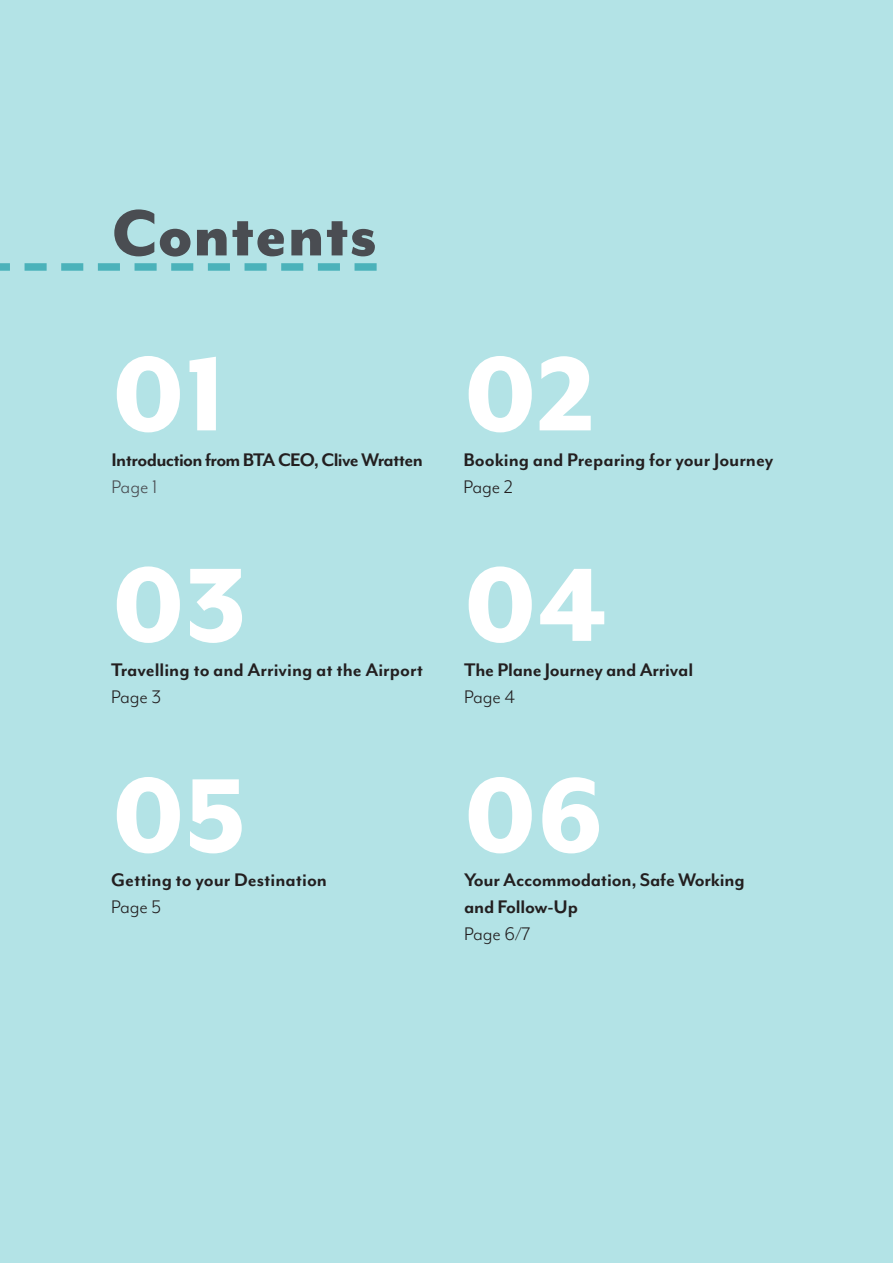
<style>
.page{position:relative;width:893px;height:1263px;background:#b3e3e6}
.page>*{position:absolute;margin:0;border:0;box-sizing:border-box;transform-origin:0 0}
.t1{font:800 120px "Mr Eaves Mod OT";color:#fff}
.t2{font:800 75px "Mr Eaves Mod OT";color:#4a4d52}
.t3{font:700 21px "Mr Eaves Mod OT";letter-spacing:-.01em;color:#231f20}
.t4{font:700 21px "Mr Eaves Mod OT";letter-spacing:-.03em;color:#231f20}
.t5{font:21px "Mr Eaves Mod OT";color:#231f20}
.t6{font:21px "Mr Eaves Mod OT";color:#4a4d52}
</style>
<div class="page">
<svg style="left:0;top:263px;width:377px;height:8px"></svg>
<p class="t2" style="left:112px;top:192px;width:267px">Contents</p>
<p class="t1" style="left:112px;top:330px;width:117px">01</p>
<p class="t1" style="left:463px;top:330px;width:133px">02</p>
<p class="t4" style="left:112px;top:449px;width:313px">Introduction from BTA CEO, Clive Wratten</p>
<p class="t6" style="left:112px;top:476px;width:47px">Page 1</p>
<p class="t3" style="left:463px;top:449px;width:311px">Booking and Preparing for your Journey</p>
<p class="t5" style="left:463px;top:476px;width:51px">Page 2</p>
<p class="t1" style="left:112px;top:540px;width:136px">03</p>
<p class="t1" style="left:463px;top:540px;width:146px">04</p>
<p class="t3" style="left:111px;top:658px;width:314px">Travelling to and Arriving at the Airport</p>
<p class="t5" style="left:111px;top:685px;width:52px">Page 3</p>
<p class="t3" style="left:464px;top:658px;width:231px">The Plane Journey and Arrival</p>
<p class="t5" style="left:464px;top:685px;width:53px">Page 4</p>
<p class="t1" style="left:112px;top:750px;width:136px">05</p>
<p class="t1" style="left:463px;top:750px;width:142px">06</p>
<p class="t3" style="left:111px;top:868px;width:218px">Getting to your Destination</p>
<p class="t5" style="left:111px;top:895px;width:52px">Page 5</p>
<p class="t3" style="left:464px;top:868px;width:282px">Your Accommodation, Safe Working</p>
<p class="t3" style="left:464px;top:895px;width:115px">and Follow-Up</p>
<p class="t5" style="left:464px;top:922px;width:68px">Page 6/7</p>
</div>
